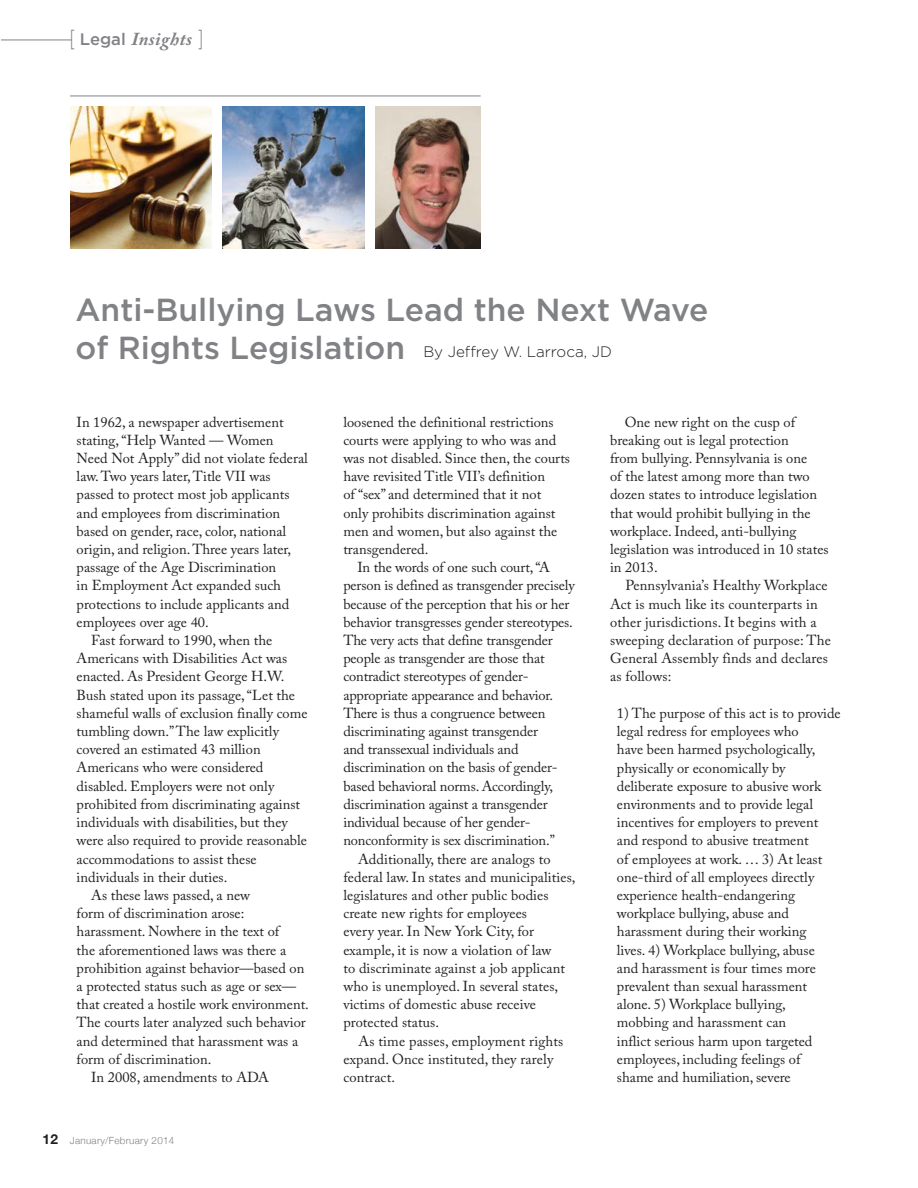
<style>
.page{position:relative;width:918px;height:1188px;background:#fff}
.page>*{position:absolute;margin:0;border:0;box-sizing:border-box;transform-origin:0 0}
.t1{font:500 31.8px "Gotham";color:#808285}
.t2{font:italic 700 18.15px "Adobe Caslon Pro";letter-spacing:.025em;color:#808285}
.t3{font:300 15.15px "Gotham";color:#231f20}
.t4{font:14.4px/18.1px "Adobe Caslon Pro";color:#231f20}
.t5{font:300 9.9px "Helvetica Neue";letter-spacing:.03em;color:#808285}
.s1{font-family:"Clemente P Dac";font-weight:200;font-style:normal;font-size:21.3px}
.s2{font-family:"Gotham";font-weight:500;font-style:normal;font-size:16.65px}
.s3{font-weight:500;font-size:31.8px;color:#808285}
.s4{font-weight:700;font-size:13.65px;color:#231f20}
</style>
<div class="page">
<img style="left:70px;top:106px;width:142px;height:142px">
<hr style="left:2px;top:39px;width:70px;height:1px;background:#808285">
<img style="left:223px;top:106px;width:142px;height:142px">
<img style="left:375px;top:106px;width:106px;height:142px">
<hr style="left:70px;top:96px;width:411px;height:1px;background:#808285">
<p class="t2" style="left:70px;top:28px;width:134px"><span class="s1">[</span> <span class="s2">Legal</span> Insights <span class="s1">]</span></p>
<h1 class="t1" style="left:75px;top:298px;width:635px">Anti-Bullying Laws Lead the Next Wave</h1>
<p class="t3" style="left:75px;top:344px;width:538px"><span class="s3">of Rights Legislation</span> By Jeffrey W. Larroca, JD</p>
<p class="t4" style="left:77px;top:414px;width:209px">In 1962, a newspaper advertisement</p>
<p class="t4" style="left:77px;top:433px;width:198px">stating, “Help Wanted — Women</p>
<p class="t4" style="left:77px;top:451px;width:233px">Need Not Apply” did not violate federal</p>
<p class="t4" style="left:77px;top:469px;width:196px">law. Two years later, Title VII was</p>
<p class="t4" style="left:77px;top:487px;width:214px">passed to protect most job applicants</p>
<p class="t4" style="left:77px;top:506px;width:205px">and employees from discrimination</p>
<p class="t4" style="left:77px;top:524px;width:211px">based on gender, race, color, national</p>
<p class="t4" style="left:77px;top:542px;width:216px">origin, and religion. Three years later,</p>
<p class="t4" style="left:77px;top:560px;width:201px">passage of the Age Discrimination</p>
<p class="t4" style="left:77px;top:578px;width:206px">in Employment Act expanded such</p>
<p class="t4" style="left:77px;top:597px;width:214px">protections to include applicants and</p>
<p class="t4" style="left:77px;top:615px;width:134px">employees over age 40.</p>
<p class="t4" style="left:91px;top:633px;width:183px">Fast forward to 1990, when the</p>
<p class="t4" style="left:77px;top:651px;width:212px">Americans with Disabilities Act was</p>
<p class="t4" style="left:77px;top:669px;width:209px">enacted. As President George H.W.</p>
<p class="t4" style="left:77px;top:688px;width:220px">Bush stated upon its passage, “Let the</p>
<p class="t4" style="left:77px;top:706px;width:232px">shameful walls of exclusion finally come</p>
<p class="t4" style="left:77px;top:724px;width:204px">tumbling down.” The law explicitly</p>
<p class="t4" style="left:77px;top:742px;width:186px">covered an estimated 43 million</p>
<p class="t4" style="left:77px;top:760px;width:188px">Americans who were considered</p>
<p class="t4" style="left:77px;top:779px;width:199px">disabled. Employers were not only</p>
<p class="t4" style="left:77px;top:797px;width:225px">prohibited from discriminating against</p>
<p class="t4" style="left:77px;top:815px;width:213px">individuals with disabilities, but they</p>
<p class="t4" style="left:77px;top:833px;width:232px">were also required to provide reasonable</p>
<p class="t4" style="left:77px;top:851px;width:182px">accommodations to assist these</p>
<p class="t4" style="left:77px;top:870px;width:152px">individuals in their duties.</p>
<p class="t4" style="left:91px;top:888px;width:160px">As these laws passed, a new</p>
<p class="t4" style="left:77px;top:906px;width:169px">form of discrimination arose:</p>
<p class="t4" style="left:77px;top:924px;width:204px">harassment. Nowhere in the text of</p>
<p class="t4" style="left:77px;top:942px;width:211px">the aforementioned laws was there a</p>
<p class="t4" style="left:77px;top:961px;width:229px">prohibition against behavior—based on</p>
<p class="t4" style="left:77px;top:979px;width:221px">a protected status such as age or sex—</p>
<p class="t4" style="left:77px;top:997px;width:234px">that created a hostile work environment.</p>
<p class="t4" style="left:77px;top:1015px;width:231px">The courts later analyzed such behavior</p>
<p class="t4" style="left:77px;top:1034px;width:223px">and determined that harassment was a</p>
<p class="t4" style="left:77px;top:1052px;width:136px">form of discrimination.</p>
<p class="t4" style="left:91px;top:1070px;width:179px">In 2008, amendments to ADA</p>
<p class="t5" style="left:43px;top:1134px;width:133px"><span class="s4">12</span> January/February 2014</p>
<p class="t4" style="left:343px;top:415px;width:228px">loosened the definitional restrictions courts were applying to who was and was not disabled. Since then, the courts have revisited Title VII’s definition<br>of “sex” and determined that it not<br>only prohibits discrimination against men and women, but also against the transgendered.</p>
<p class="t4" style="left:357px;top:560px;width:194px">In the words of one such court, “A</p>
<p class="t4" style="left:343px;top:578px;width:233px">person is defined as transgender precisely</p>
<p class="t4" style="left:343px;top:597px;width:228px">because of the perception that his or her</p>
<p class="t4" style="left:343px;top:615px;width:231px">behavior transgresses gender stereotypes.</p>
<p class="t4" style="left:343px;top:633px;width:211px">The very acts that define transgender</p>
<p class="t4" style="left:343px;top:651px;width:203px">people as transgender are those that</p>
<p class="t4" style="left:343px;top:669px;width:187px">contradict stereotypes of gender-</p>
<p class="t4" style="left:343px;top:688px;width:211px">appropriate appearance and behavior.</p>
<p class="t4" style="left:343px;top:706px;width:204px">There is thus a congruence between</p>
<p class="t4" style="left:343px;top:724px;width:196px">discriminating against transgender</p>
<p class="t4" style="left:343px;top:742px;width:177px">and transsexual individuals and</p>
<p class="t4" style="left:343px;top:760px;width:216px">discrimination on the basis of gender-</p>
<p class="t4" style="left:343px;top:779px;width:211px">based behavioral norms. Accordingly,</p>
<p class="t4" style="left:343px;top:797px;width:206px">discrimination against a transgender</p>
<p class="t4" style="left:343px;top:815px;width:189px">individual because of her gender-</p>
<p class="t4" style="left:343px;top:833px;width:213px">nonconformity is sex discrimination.”</p>
<p class="t4" style="left:358px;top:851px;width:194px">Additionally, there are analogs to</p>
<p class="t4" style="left:343px;top:870px;width:234px">federal law. In states and municipalities,</p>
<p class="t4" style="left:343px;top:888px;width:207px">legislatures and other public bodies</p>
<p class="t4" style="left:343px;top:906px;width:185px">create new rights for employees</p>
<p class="t4" style="left:343px;top:924px;width:192px">every year. In New York City, for</p>
<p class="t4" style="left:343px;top:943px;width:210px">example, it is now a violation of law</p>
<p class="t4" style="left:343px;top:961px;width:223px">to discriminate against a job applicant</p>
<p class="t4" style="left:343px;top:979px;width:216px">who is unemployed. In several states,</p>
<p class="t4" style="left:343px;top:997px;width:194px">victims of domestic abuse receive</p>
<p class="t4" style="left:343px;top:1015px;width:97px">protected status.</p>
<p class="t4" style="left:359px;top:1034px;width:206px">As time passes, employment rights</p>
<p class="t4" style="left:343px;top:1052px;width:212px">expand. Once instituted, they rarely</p>
<p class="t4" style="left:343px;top:1070px;width:53px">contract.</p>
<p class="t4" style="left:610px;top:415px;width:220px;text-indent:15px">One new right on the cusp of breaking out is legal protection<br>from bullying. Pennsylvania is one<br>of the latest among more than two dozen states to introduce legislation that would prohibit bullying in the workplace. Indeed, anti-bullying legislation was introduced in 10 states in 2013.</p>
<p class="t4" style="left:610px;top:578px;width:222px;text-indent:15px">Pennsylvania’s Healthy Workplace<br>Act is much like its counterparts in other jurisdictions. It begins with a sweeping declaration of purpose: The<br>General Assembly finds and declares as follows:</p>
<p class="t4" style="left:617px;top:706px;width:225px">1) The purpose of this act is to provide legal redress for employees who<br>have been harmed psychologically, physically or economically by deliberate exposure to abusive work environments and to provide legal incentives for employers to prevent and respond to abusive treatment<br>of employees at work. … 3) At least one-third of all employees directly experience health-endangering workplace bullying, abuse and harassment during their working<br>lives. 4) Workplace bullying, abuse<br>and harassment is four times more prevalent than sexual harassment alone. 5) Workplace bullying, mobbing and harassment can<br>inflict serious harm upon targeted employees, including feelings of shame and humiliation, severe</p>
</div>
